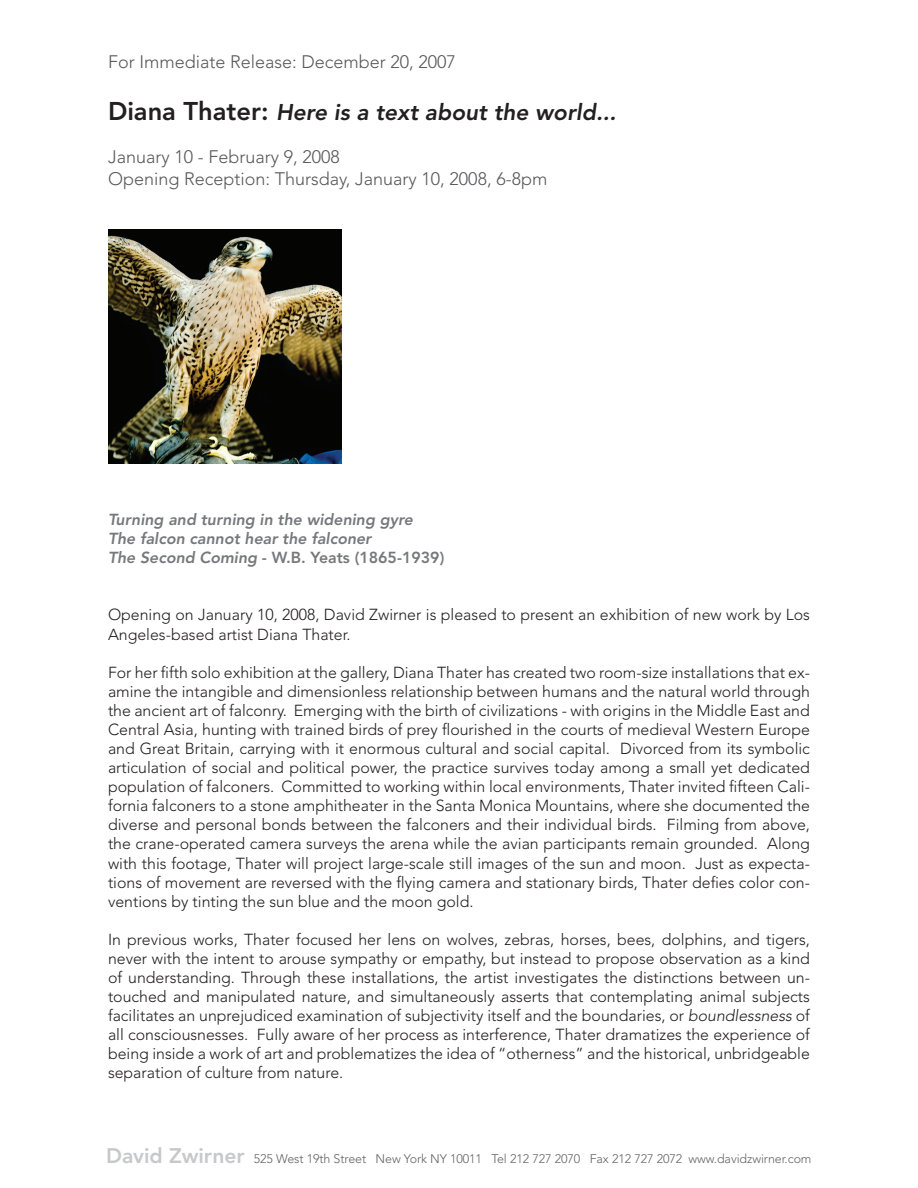
<style>
.page{position:relative;width:918px;height:1188px;background:#fff}
.page>*{position:absolute;margin:0;border:0;box-sizing:border-box;transform-origin:0 0}
.t1{font:italic 800 22.65px "Avenir";color:#231f20}
.t2{font:300 18px/21.6px "Avenir";color:#57585a}
.t3{font:300 15.9px/19px "Avenir";color:#231f20;text-align:justify}
.t4{font:italic 800 15.9px/19px "Avenir";color:#76787b}
.t5{font:300 12.45px "Avenir";letter-spacing:-.005em;color:#636366}
.s1{font-style:normal;font-size:25.5px}
.s2{font-style:normal}
.s3{font-style:italic}
.s4{font-weight:800;font-size:21px;color:#c7c8ca}
</style>
<div class="page">
<img style="left:108px;top:230px;width:234px;height:234px">
<p class="t2" style="left:108px;top:51px;width:350px">For Immediate Release: December 20, 2007</p>
<h1 class="t1" style="left:108px;top:99px;width:510px"><span class="s1">Diana Thater:</span> Here is a text about the world...</h1>
<p class="t2" style="left:108px;top:146px;width:441px">January 10 - February 9, 2008<br>Opening Reception: Thursday, January 10, 2008, 6-8pm</p>
<p class="t4" style="left:108px;top:510px;width:338px">Turning and turning in the widening gyre<br>The falcon cannot hear the falconer<br>The Second Coming <span class="s2">- W.B. Yeats (1865-1939)</span></p>
<p class="t3" style="left:108px;top:605px;width:704px">Opening on January 10, 2008, David Zwirner is pleased to present an exhibition of new work by Los<br>Angeles-based artist Diana Thater.</p>
<p class="t3" style="left:108px;top:663px;width:704px">For her fifth solo exhibition at the gallery, Diana Thater has created two room-size installations that ex&shy;amine the intangible and dimensionless relationship between humans and the natural world through the ancient art of falconry. Emerging with the birth of civilizations - with origins in the Middle East and Central Asia, hunting with trained birds of prey flourished in the courts of medieval Western Europe and Great Britain, carrying with it enormous cultural and social capital. Divorced from its symbolic articulation of social and political power, the practice survives today among a small yet dedicated population of falconers. Committed to working within local environments, Thater invited fifteen Cali&shy;fornia falconers to a stone amphitheater in the Santa Monica Mountains, where she documented the diverse and personal bonds between the falconers and their individual birds. Filming from above, the crane-operated camera surveys the arena while the avian participants remain grounded. Along with this footage, Thater will project large-scale still images of the sun and moon. Just as expecta&shy;tions of movement are reversed with the flying camera and stationary birds, Thater defies color con&shy;ventions by tinting the sun blue and the moon gold.</p>
<p class="t3" style="left:108px;top:930px;width:704px">In previous works, Thater focused her lens on wolves, zebras, horses, bees, dolphins, and tigers, never with the intent to arouse sympathy or empathy, but instead to propose observation as a kind of understanding. Through these installations, the artist investigates the distinctions between un&shy;touched and manipulated nature, and simultaneously asserts that contemplating animal subjects facilitates an unprejudiced examination of subjectivity itself and the boundaries, or <span class="s3">boundlessness</span> of all consciousnesses. Fully aware of her process as interference, Thater dramatizes the experience of being inside a work of art and problematizes the idea of “otherness” and the historical, unbridgeable separation of culture from nature.</p>
<p class="t5" style="left:106px;top:1151px;width:707px"><span class="s4">David Zwirner</span> 525 West 19th Street New York NY 10011 Tel 212 727 2070 Fax 212 727 2072 www.davidzwirner.com</p>
</div>
